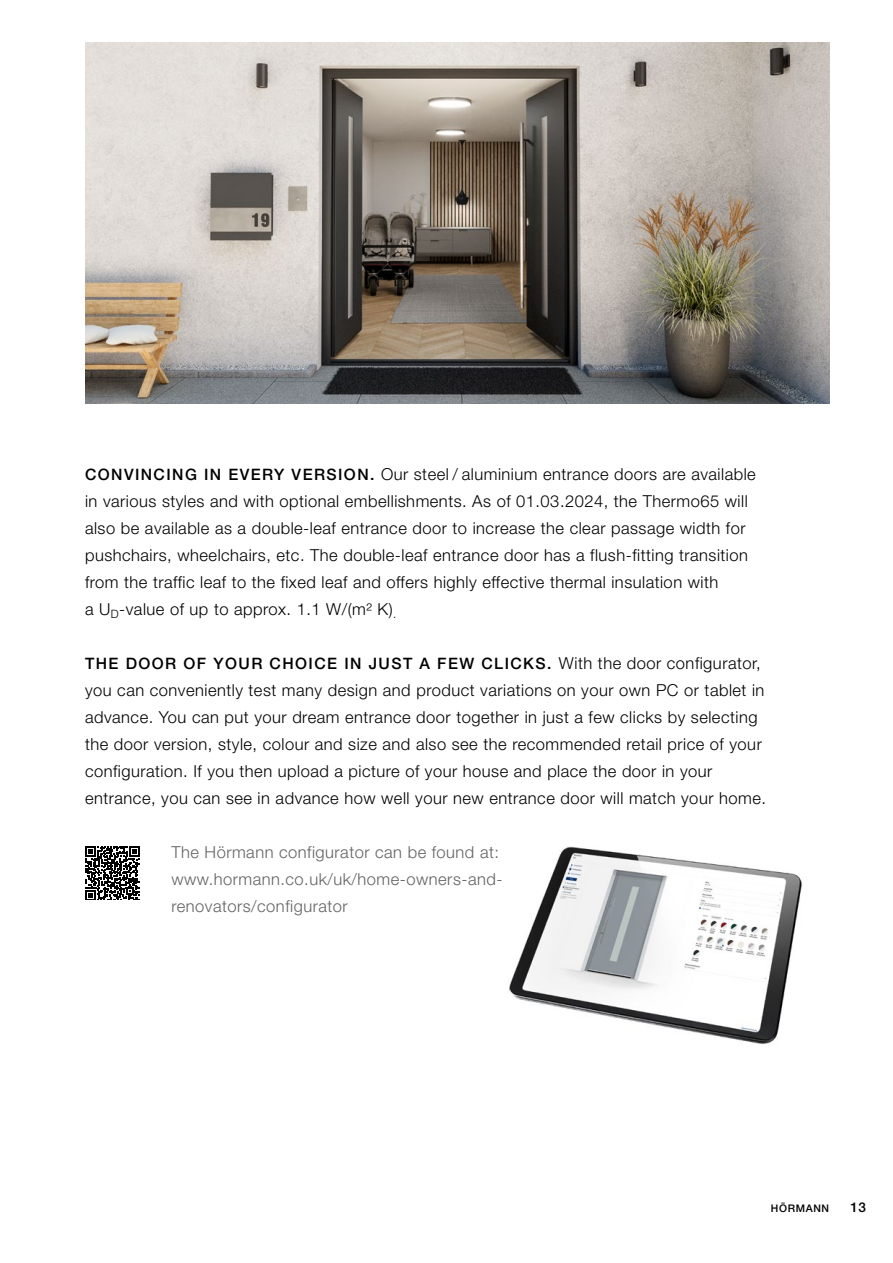
<style>
.page{position:relative;width:893px;height:1263px;background:#fff}
.page>*{position:absolute;margin:0;border:0;box-sizing:border-box;transform-origin:0 0}
.t1{font:300 16.5px/27px "Hoermann Helvetica Neue";letter-spacing:.03em;color:#000}
.t2{font:300 16.5px/27px "Hoermann Helvetica Neue";letter-spacing:.03em;color:#646363}
.t3{font:500 15.75px "Hoermann Helvetica Neue";letter-spacing:.09em;color:#000}
.t4{font:500 13.5px "Hoermann Helvetica Neue";color:#000}
.t5{font:500 10.5px "Hoermann Helvetica Neue";letter-spacing:.06em;color:#000}
.s1{font-weight:500;font-size:15.75px}
.s2{font-weight:300;font-size:16.5px}
</style>
<div class="page">
<img style="left:85px;top:43px;width:744px;height:361px">
<svg style="left:86px;top:846px;width:53px;height:54px"></svg>
<img style="left:509px;top:846px;width:293px;height:198px">
<p class="t1" style="left:85px;top:459px;width:672px"><span class="s1">CONVINCING IN EVERY VERSION.</span> Our steel / aluminium entrance doors are available in various styles and with optional embellishments. As of 01.03.2024, the Thermo65 will also be available as a double-leaf entrance door to increase the clear passage width for pushchairs, wheelchairs, etc. The double-leaf entrance door has a flush-fitting transition from the traffic leaf to the fixed leaf and offers highly effective thermal insulation with<br>a U<sub>D</sub>‑value of up to approx. 1.1 W/(m² K)<sub>.</sub></p>
<p class="t3" style="left:85px;top:652px;width:677px">THE DOOR OF YOUR CHOICE IN JUST A FEW CLICKS. <span class="s2">With the door configurator,</span></p>
<p class="t1" style="left:85px;top:675px;width:682px">you can conveniently test many design and product variations on your own PC or tablet in advance. You can put your dream entrance door together in just a few clicks by selecting the door version, style, colour and size and also see the recommended retail price of your configuration. If you then upload a picture of your house and place the door in your entrance, you can see in advance how well your new entrance door will match your home.</p>
<p class="t2" style="left:171px;top:838px;width:333px">The Hörmann configurator can be found at: www.hormann.co.uk/uk/home-owners-and&shy;renovators/configurator</p>
<p class="t5" style="left:771px;top:1201px;width:60px">HÖRMANN</p>
<p class="t4" style="left:850px;top:1198px;width:17px">13</p>
</div>
